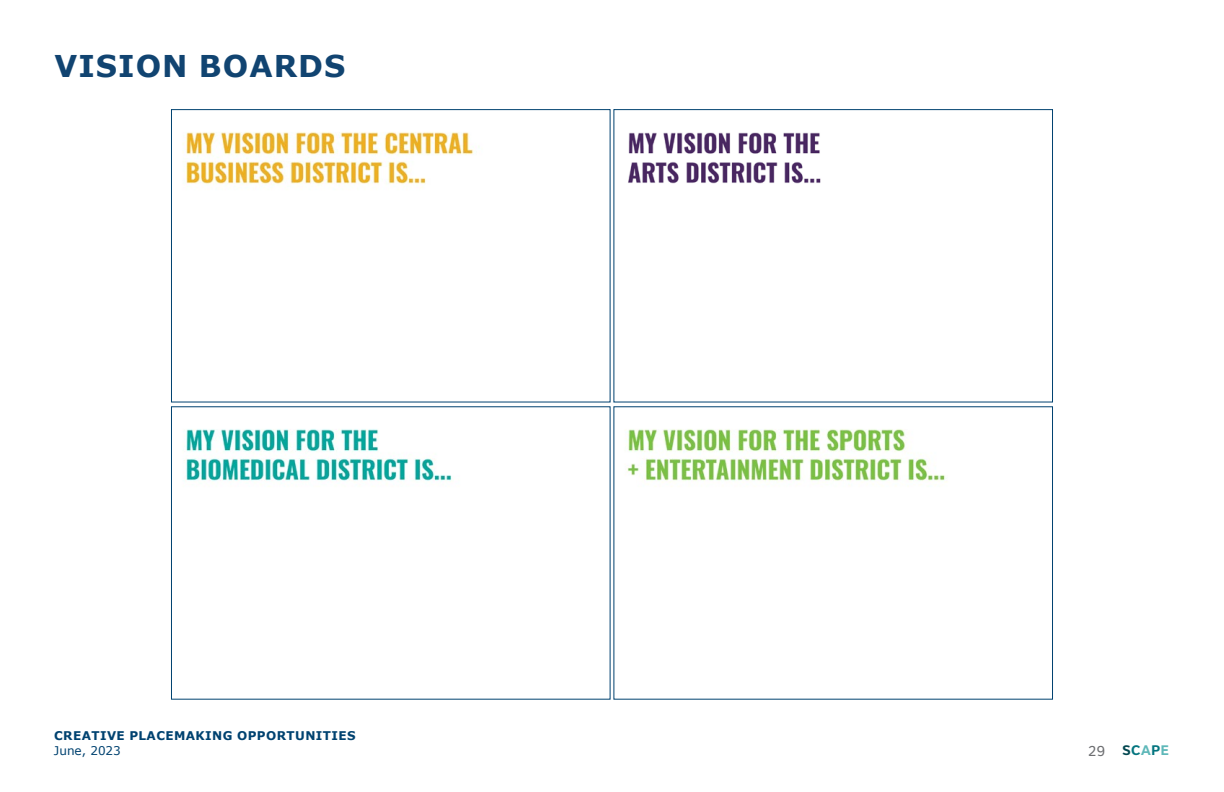
<style>
.page{position:relative;width:1224px;height:792px;background:#fff}
.page>*{position:absolute;margin:0;border:0;box-sizing:border-box;transform-origin:0 0}
.t1{font:700 30px "Verdana";letter-spacing:.035em;color:#114471}
.t2{font:15px "Clearview Text";color:#6d6e71}
.t3{font:700 12px "Verdana";letter-spacing:.035em;color:#004270}
.t4{font:12px "Verdana";color:#004270}
.s1{font-weight:700;font-size:14.5px;color:#044851}
.s2{font-weight:700;font-size:14.5px;color:#04757f}
.s3{font-weight:700;font-size:14.5px;color:#5eb8b9}
</style>
<div class="page">
<img style="left:183px;top:132px;width:291px;height:56px">
<div style="left:171px;top:109px;width:440px;height:293px;border:1px solid #004270"></div>
<img style="left:628px;top:132px;width:193px;height:52px">
<div style="left:613px;top:109px;width:440px;height:293px;border:1px solid #004270"></div>
<img style="left:184px;top:429px;width:268px;height:52px">
<img style="left:627px;top:429px;width:320px;height:53px">
<h1 class="t1" style="left:55px;top:45px;width:293px">VISION BOARDS</h1>
<p class="t3" style="left:54px;top:728px;width:303px">CREATIVE PLACEMAKING OPPORTUNITIES</p>
<p class="t4" style="left:54px;top:742px;width:68px">June, 2023</p>
<p class="t2" style="left:1088px;top:742px;width:83px">29 <span class="s1">S</span><span class="s2">C</span><span class="s3">A</span><span class="s2">P</span><span class="s3">E</span></p>
</div>
